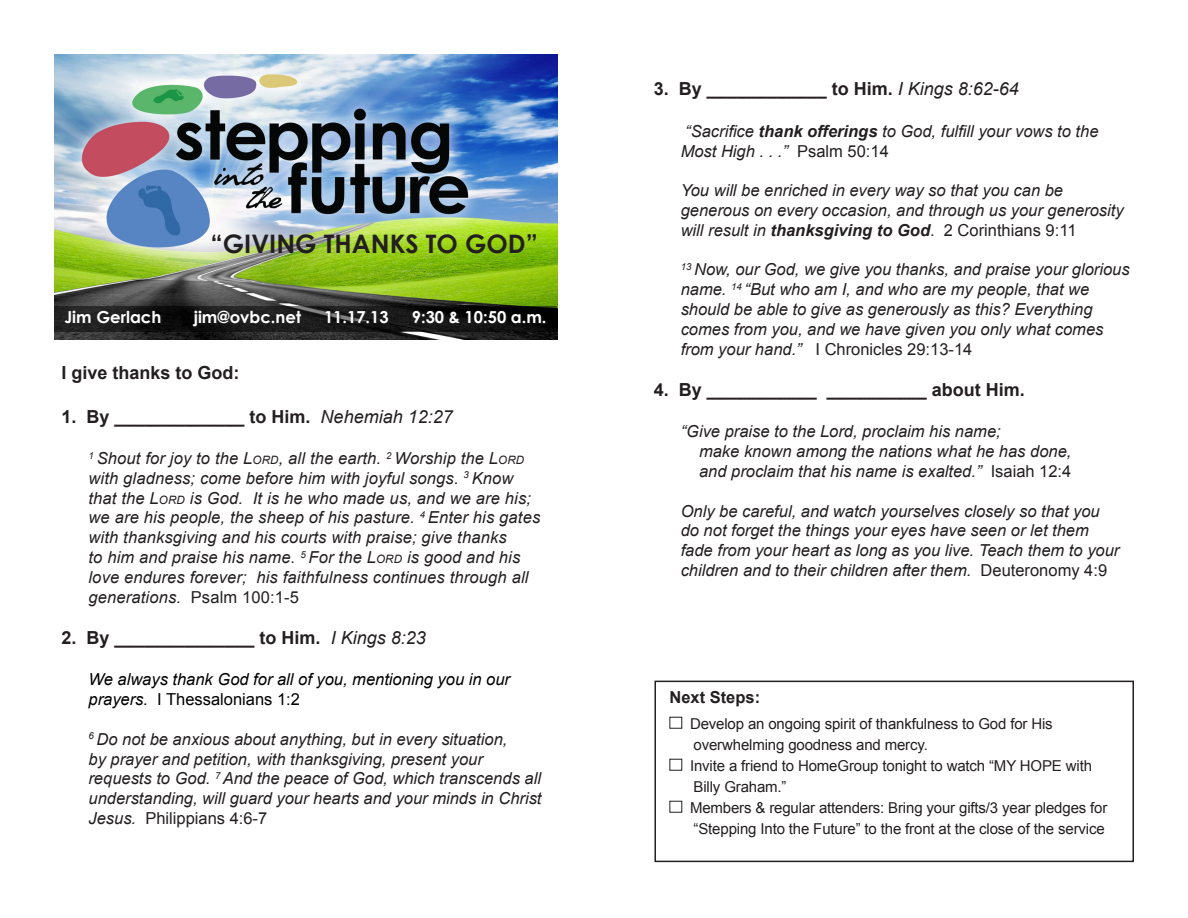
<style>
.page{position:relative;width:1188px;height:918px;background:#fff}
.page>*{position:absolute;margin:0;border:0;box-sizing:border-box;transform-origin:0 0}
.t1{font:700 25.5px "Century Gothic";color:#231f20}
.t2{font:700 18px "Arial";color:#231f20}
.t3{font:italic 16.5px/19.8px "Arial";color:#231f20}
.t4{font:italic 16.5px/19.8px "Arial";color:#000}
.t5{font:700 16.5px "Century Gothic";color:#fff}
.t6{font:700 16.5px "Arial";color:#231f20}
.t7{font:15px/21px "Arial";letter-spacing:-.01em;color:#231f20}
.s1{font-weight:400;font-style:italic}
.s2{font-style:inherit}
.s3{font-size:11.55px}
.s4{font-style:normal}
.s5{font-weight:700}
</style>
<div class="page">
<img style="left:54px;top:54px;width:504px;height:285px">
<svg style="left:54px;top:306px;width:503px;height:26px;background:#171717"></svg>
<div style="left:64px;top:310px;width:485px;height:19px;background:#231f20;opacity:.75"></div>
<div style="left:669px;top:717px;width:13px;height:12px;border:1px solid #231f20"></div>
<div style="left:669px;top:759px;width:13px;height:12px;border:1px solid #231f20"></div>
<div style="left:669px;top:801px;width:13px;height:12px;border:1px solid #231f20"></div>
<div style="left:654px;top:681px;width:480px;height:181px;border:2px solid #231f20"></div>
<p class="t1" style="left:211px;top:224px;width:329px">“GIVING THANKS TO GOD”</p>
<p class="t5" style="left:64px;top:305px;width:99px">Jim Gerlach</p>
<p class="t5" style="left:194px;top:305px;width:109px">jim@ovbc.net</p>
<p class="t5" style="left:324px;top:305px;width:66px">11.17.13</p>
<p class="t5" style="left:412px;top:305px;width:136px">9:30 &amp; 10:50 a.m.</p>
<p class="t2" style="left:62px;top:361px;width:180px">I give thanks to God:</p>
<p class="t2" style="left:62px;top:404px;width:393px">1. By _____________ to Him. <span class="s1">Nehemiah 12:27</span></p>
<p class="t3" style="left:88px;top:449px;width:453px"><sup>1</sup> Shout for joy to the <span class="s2">L</span><span class="s3">ORD</span>, all the earth. <sup>2</sup> Worship the <span class="s2">L</span><span class="s3">ORD </span>with gladness; come before him with joyful songs. <sup>3</sup> Know that the <span class="s2">L</span><span class="s3">ORD</span> is God. It is he who made us, and we are his; we are his people, the sheep of his pasture. <sup>4</sup> Enter his gates with thanksgiving and his courts with praise; give thanks<br>to him and praise his name. <sup>5</sup> For the <span class="s2">L</span><span class="s3">ORD</span> is good and his love endures forever; his faithfulness continues through all generations. <span class="s4">Psalm 100:1-5</span></p>
<p class="t2" style="left:62px;top:626px;width:366px">2. By ______________ to Him. <span class="s1">I Kings 8:23</span></p>
<p class="t4" style="left:88px;top:670px;width:423px">We always thank God for all of you, mentioning you in our prayers. <span class="s4">I Thessalonians 1:2</span></p>
<p class="t3" style="left:88px;top:729px;width:455px"><sup>6</sup> Do not be anxious about anything, but in every situation,<br>by prayer and petition, with thanksgiving, present your requests to God. <sup>7</sup> And the peace of God, which transcends all understanding, will guard your hearts and your minds in Christ Jesus. <span class="s4">Philippians 4:6-7</span></p>
<p class="t2" style="left:654px;top:77px;width:367px">3. By ____________ to Him. <span class="s1">I Kings 8:62-64</span></p>
<p class="t3" style="left:681px;top:121px;width:419px">“Sacrifice <span class="s5">thank offerings</span> to God, fulfill your vows to the<br>Most High . . .” <span class="s4">Psalm 50:14</span></p>
<p class="t3" style="left:681px;top:181px;width:444px">You will be enriched in every way so that you can be generous on every occasion, and through us your generosity will result in <span class="s5">thanksgiving to God</span><span class="s4">. 2 Corinthians 9:11</span></p>
<p class="t3" style="left:681px;top:260px;width:451px"><sup>13</sup> Now, our God, we give you thanks, and praise your glorious name. <sup>14</sup> “But who am I, and who are my people, that we should be able to give as generously as this? Everything comes from you, and we have given you only what comes from your hand.” <span class="s4">I Chronicles 29:13-14</span></p>
<p class="t2" style="left:654px;top:378px;width:373px">4. By ___________ __________ about Him.</p>
<p class="t3" style="left:699px;top:422px;width:374px;text-indent:-18px">“Give praise to the Lord, proclaim his name;<br>make known among the nations what he has done, and proclaim that his name is exalted.” <span class="s4">Isaiah 12:4</span></p>
<p class="t3" style="left:681px;top:501px;width:440px">Only be careful, and watch yourselves closely so that you do not forget the things your eyes have seen or let them fade from your heart as long as you live. Teach them to your children and to their children after them. <span class="s4">Deuteronomy 4:9</span></p>
<p class="t6" style="left:669px;top:686px;width:92px">Next Steps:</p>
<p class="t7" style="left:690px;top:713px;width:364px">Develop an ongoing spirit of thankfulness to God for His overwhelming goodness and mercy.</p>
<p class="t7" style="left:690px;top:755px;width:404px">Invite a friend to HomeGroup tonight to watch “MY HOPE with<br>Billy Graham.”</p>
<p class="t7" style="left:690px;top:797px;width:419px">Members &amp; regular attenders: Bring your gifts/3 year pledges for “Stepping Into the Future” to the front at the close of the service</p>
</div>
